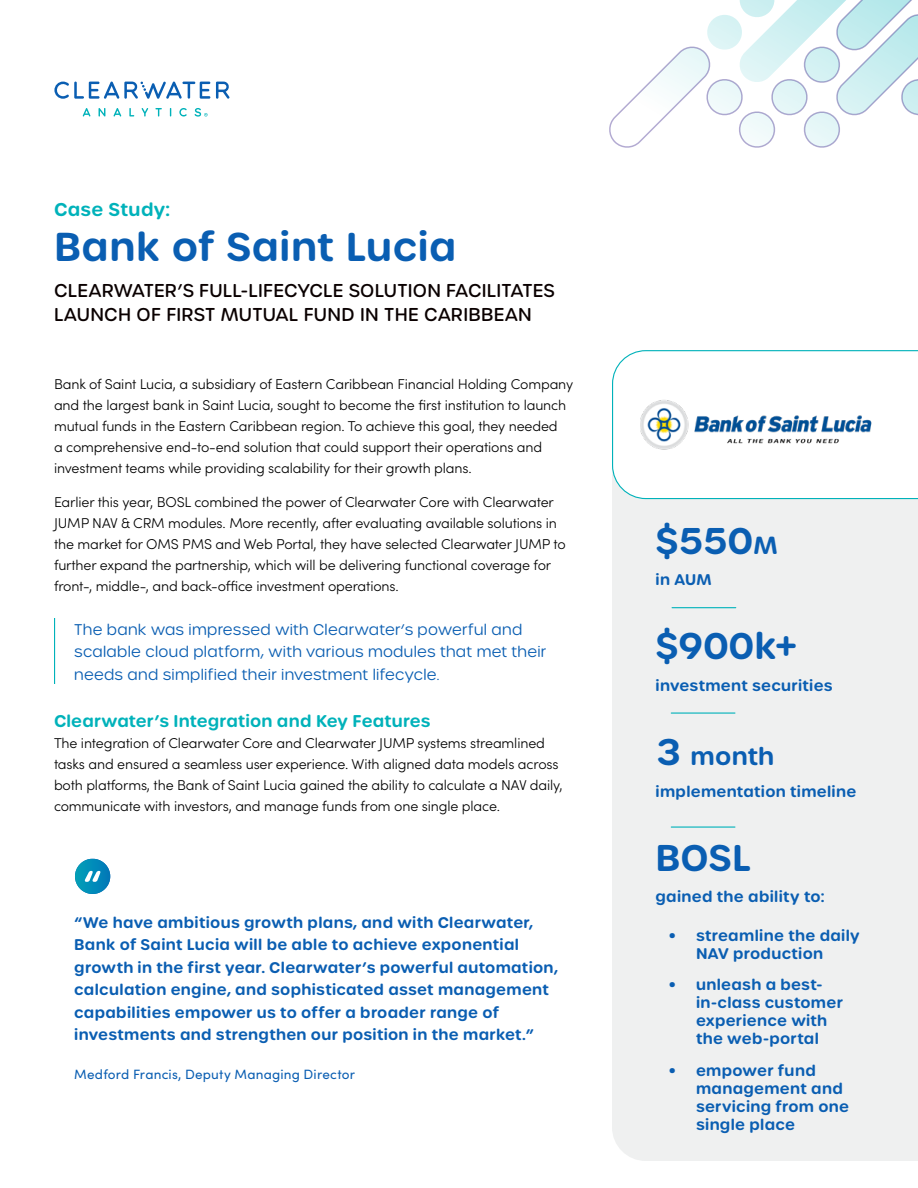
<style>
.page{position:relative;width:918px;height:1188px;background:#fff}
.page>*{position:absolute;margin:0;border:0;box-sizing:border-box;transform-origin:0 0}
.t1{font:600 39px "Urbane Rounded";letter-spacing:.01em;color:#0a5eb2}
.t2{font:600 36px "Urbane Rounded";letter-spacing:.01em;color:#0a5eb2}
.t3{font:600 24px "Urbane Rounded";letter-spacing:.005em;color:#0a5eb2}
.t4{font:500 18px/24px "Urbane Rounded";letter-spacing:.01em;color:#0a0000}
.t5{font:600 18px "Urbane Rounded";letter-spacing:.01em;color:#00b2ba}
.t6{font:600 16.5px "Urbane Rounded";letter-spacing:.005em;color:#00b2ba}
.t7{font:600 15px/18px "Urbane Rounded";letter-spacing:.015em;color:#0a5eb2}
.t8{font:300 15px/22.5px "Urbane Rounded";letter-spacing:.015em;color:#0a5eb2}
.t9{font:300 14.25px/21px "Sofia Pro";letter-spacing:-.01em;color:#000}
.t10{font:13.5px "Sofia Pro";letter-spacing:.015em;color:#0a5eb2}
.s1{font-size:24px}
.s2{font-size:36px}
</style>
<div class="page">
<div style="left:612px;top:499px;width:306px;height:662px;background:#eff0f0"></div>
<svg style="left:216px;top:82px;width:14px;height:17px"></svg>
<svg style="left:142px;top:108px;width:6px;height:9px"></svg>
<svg style="left:83px;top:108px;width:8px;height:9px"></svg>
<svg style="left:113px;top:108px;width:8px;height:9px"></svg>
<svg style="left:155px;top:108px;width:7px;height:9px"></svg>
<svg style="left:179px;top:108px;width:8px;height:9px"></svg>
<svg style="left:129px;top:108px;width:5px;height:8px"></svg>
<svg style="left:99px;top:108px;width:6px;height:9px"></svg>
<svg style="left:195px;top:108px;width:13px;height:9px"></svg>
<svg style="left:54px;top:81px;width:156px;height:18px"></svg>
<svg style="left:609px;top:0;width:309px;height:148px"></svg>
<svg style="left:612px;top:350px;width:306px;height:149px"></svg>
<hr style="left:672px;top:607px;width:64px;height:1px;background:#00b2ba">
<hr style="left:671px;top:712px;width:64px;height:2px;background:#00b2ba">
<hr style="left:671px;top:826px;width:64px;height:2px;background:#00b2ba">
<hr style="left:54px;top:618px;width:1px;height:66px;background:#00b2ba">
<svg style="left:75px;top:859px;width:35px;height:35px"></svg>
<img style="left:638px;top:386px;width:238px;height:78px">
<p class="t5" style="left:54px;top:198px;width:118px">Case Study:</p>
<h1 class="t1" style="left:54px;top:221px;width:404px">Bank of Saint Lucia</h1>
<p class="t4" style="left:54px;top:279px;width:502px">CLEARWATER’S FULL-LIFECYCLE SOLUTION FACILITATES<br>LAUNCH OF FIRST MUTUAL FUND IN THE CARIBBEAN</p>
<p class="t9" style="left:54px;top:372px;width:521px">Bank of Saint Lucia, a subsidiary of Eastern Caribbean Financial Holding Company and the largest bank in Saint Lucia, sought to become the first institution to launch mutual funds in the Eastern Caribbean region. To achieve this goal, they needed<br>a comprehensive end-to-end solution that could support their operations and investment teams while providing scalability for their growth plans.</p>
<p class="t9" style="left:54px;top:491px;width:513px">Earlier this year, BOSL combined the power of Clearwater Core with Clearwater JUMP NAV &amp; CRM modules. More recently, after evaluating available solutions in the market for OMS PMS and Web Portal, they have selected Clearwater JUMP to further expand the partnership, which will be delivering functional coverage for front-, middle-, and back-office investment operations.</p>
<p class="t8" style="left:74px;top:618px;width:474px">The bank was impressed with Clearwater’s powerful and scalable cloud platform, with various modules that met their needs and simplified their investment lifecycle.</p>
<p class="t6" style="left:54px;top:710px;width:378px">Clearwater’s Integration and Key Features</p>
<p class="t9" style="left:54px;top:731px;width:510px">The integration of Clearwater Core and Clearwater JUMP systems streamlined tasks and ensured a seamless user experience. With aligned data models across both platforms, the Bank of Saint Lucia gained the ability to calculate a NAV daily, communicate with investors, and manage funds from one single place.</p>
<p class="t7" style="left:74px;top:911px;width:485px;line-height:22.5px">“We have ambitious growth plans, and with Clearwater, Bank of Saint Lucia will be able to achieve exponential growth in the first year. Clearwater’s powerful automation, calculation engine, and sophisticated asset management capabilities empower us to offer a broader range of investments and strengthen our position in the market.”</p>
<p class="t10" style="left:74px;top:1065px;width:282px">Medford Francis, Deputy Managing Director</p>
<h2 class="t2" style="left:656px;top:516px;width:124px">$550<span class="s1">M</span></h2>
<p class="t7" style="left:656px;top:571px;width:58px">in AUM</p>
<h2 class="t2" style="left:656px;top:622px;width:143px">$900k+</h2>
<p class="t7" style="left:656px;top:676px;width:179px">investment securities</p>
<h3 class="t3" style="left:656px;top:740px;width:120px"><span class="s2">3</span> month</h3>
<p class="t7" style="left:656px;top:782px;width:202px">implementation timeline</p>
<h2 class="t2" style="left:656px;top:833px;width:97px">BOSL</h2>
<p class="t7" style="left:656px;top:888px;width:171px">gained the ability to:</p>
<p class="t7" style="left:696px;top:926px;width:165px;text-indent:-27px">• streamline the daily<br>NAV production</p>
<p class="t7" style="left:696px;top:976px;width:148px;text-indent:-27px">• unleash a best&shy;in-class customer experience with the web-portal</p>
<p class="t7" style="left:696px;top:1061px;width:155px;text-indent:-27px">• empower fund management and servicing from one single place</p>
</div>
